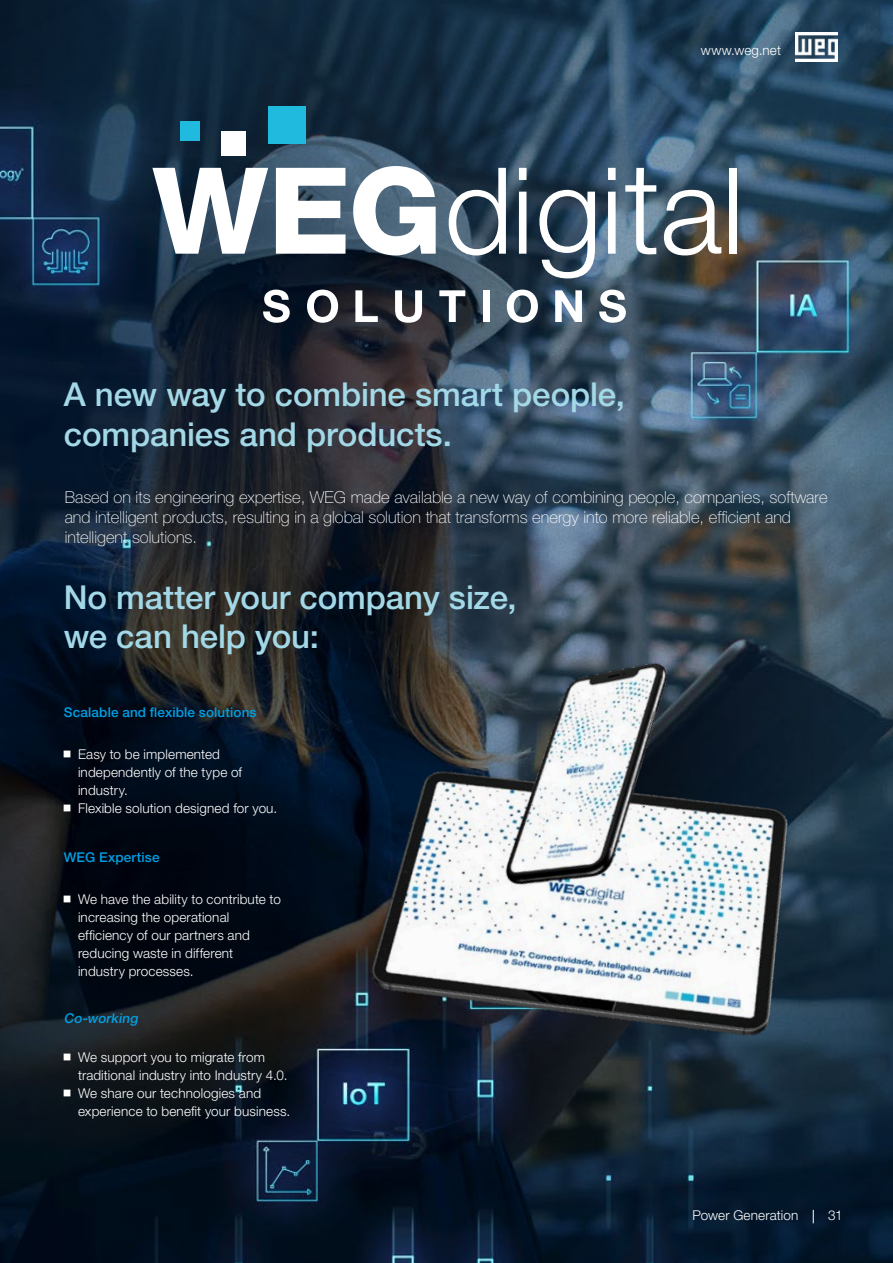
<style>
.page{position:relative;width:893px;height:1263px;background:#fff}
.page>*{position:absolute;margin:0;border:0;box-sizing:border-box;transform-origin:0 0}
.t1{font:500 33px/39.6px "Helvetica Neue LT Pro";letter-spacing:-.005em;color:#a3d8e7}
.t2{font:100 16.5px/19.8px "Helvetica Neue LT Pro";color:#fff}
.t3{font:300 13.5px/18px "Helvetica Neue LT Pro";letter-spacing:.01em;color:#fff}
.t4{font:500 13.5px "Helvetica Neue LT Pro";letter-spacing:.01em;color:#009fe3}
.t5{font:italic 500 13.5px "Helvetica Neue LT Pro";color:#009fe3}
</style>
<div class="page">
<img style="left:0;top:0;width:893px;height:1263px">
<div style="left:268px;top:106px;width:37px;height:37px;background:#20badf"></div>
<div style="left:221px;top:131px;width:25px;height:24px;background:#fff"></div>
<div style="left:181px;top:121px;width:19px;height:19px;background:#20badf"></div>
<svg style="left:152px;top:168px;width:116px;height:86px"></svg>
<svg style="left:276px;top:168px;width:69px;height:86px"></svg>
<svg style="left:353px;top:166px;width:83px;height:89px"></svg>
<svg style="left:449px;top:168px;width:57px;height:87px"></svg>
<svg style="left:519px;top:168px;width:7px;height:86px"></svg>
<svg style="left:539px;top:190px;width:56px;height:88px"></svg>
<svg style="left:608px;top:168px;width:8px;height:86px"></svg>
<svg style="left:625px;top:168px;width:31px;height:86px"></svg>
<svg style="left:664px;top:190px;width:57px;height:65px"></svg>
<div style="left:729px;top:168px;width:7px;height:86px;background:#fff"></div>
<svg style="left:263px;top:290px;width:27px;height:33px"></svg>
<svg style="left:307px;top:290px;width:31px;height:33px"></svg>
<svg style="left:355px;top:290px;width:23px;height:32px"></svg>
<svg style="left:395px;top:290px;width:27px;height:33px"></svg>
<svg style="left:439px;top:290px;width:26px;height:32px"></svg>
<div style="left:483px;top:290px;width:6px;height:32px;background:#fff"></div>
<svg style="left:507px;top:290px;width:31px;height:33px"></svg>
<svg style="left:555px;top:290px;width:27px;height:32px"></svg>
<svg style="left:599px;top:290px;width:27px;height:33px"></svg>
<img style="left:221px;top:518px;width:672px;height:684px">
<svg style="left:813px;top:1210px;width:1px;height:13px"></svg>
<img style="left:795px;top:32px;width:43px;height:30px">
<svg style="left:64px;top:751px;width:7px;height:6px"></svg>
<svg style="left:64px;top:805px;width:7px;height:6px"></svg>
<svg style="left:64px;top:895px;width:7px;height:7px"></svg>
<svg style="left:64px;top:1054px;width:7px;height:7px"></svg>
<svg style="left:64px;top:1090px;width:7px;height:7px"></svg>
<p class="t3" style="left:701px;top:41px;width:82px">www.weg.net</p>
<h1 class="t1" style="left:64px;top:374px;width:563px">A new way to combine smart people, companies and products.</h1>
<p class="t2" style="left:65px;top:487px;width:764px">Based on its engineering expertise, WEG made available a new way of combining people, companies, software and intelligent products, resulting in a global solution that transforms energy into more reliable, efficient and intelligent solutions.</p>
<h1 class="t1" style="left:64px;top:577px;width:454px">No matter your company size, we can help you:</h1>
<p class="t4" style="left:64px;top:704px;width:194px">Scalable and flexible solutions</p>
<p class="t3" style="left:78px;top:745px;width:201px">Easy to be implemented independently of the type of industry.<br>Flexible solution designed for you.</p>
<p class="t4" style="left:64px;top:849px;width:97px">WEG Expertise</p>
<p class="t3" style="left:78px;top:889px;width:204px">We have the ability to contribute to increasing the operational efficiency of our partners and reducing waste in different industry processes.</p>
<p class="t5" style="left:64px;top:1010px;width:78px">Co-working</p>
<p class="t3" style="left:78px;top:1048px;width:214px">We support you to migrate from traditional industry into Industry 4.0.<br>We share our technologies and experience to benefit your business.</p>
<p class="t3" style="left:692px;top:1206px;width:107px">Power Generation</p>
<p class="t3" style="left:828px;top:1206px;width:16px">31</p>
</div>
